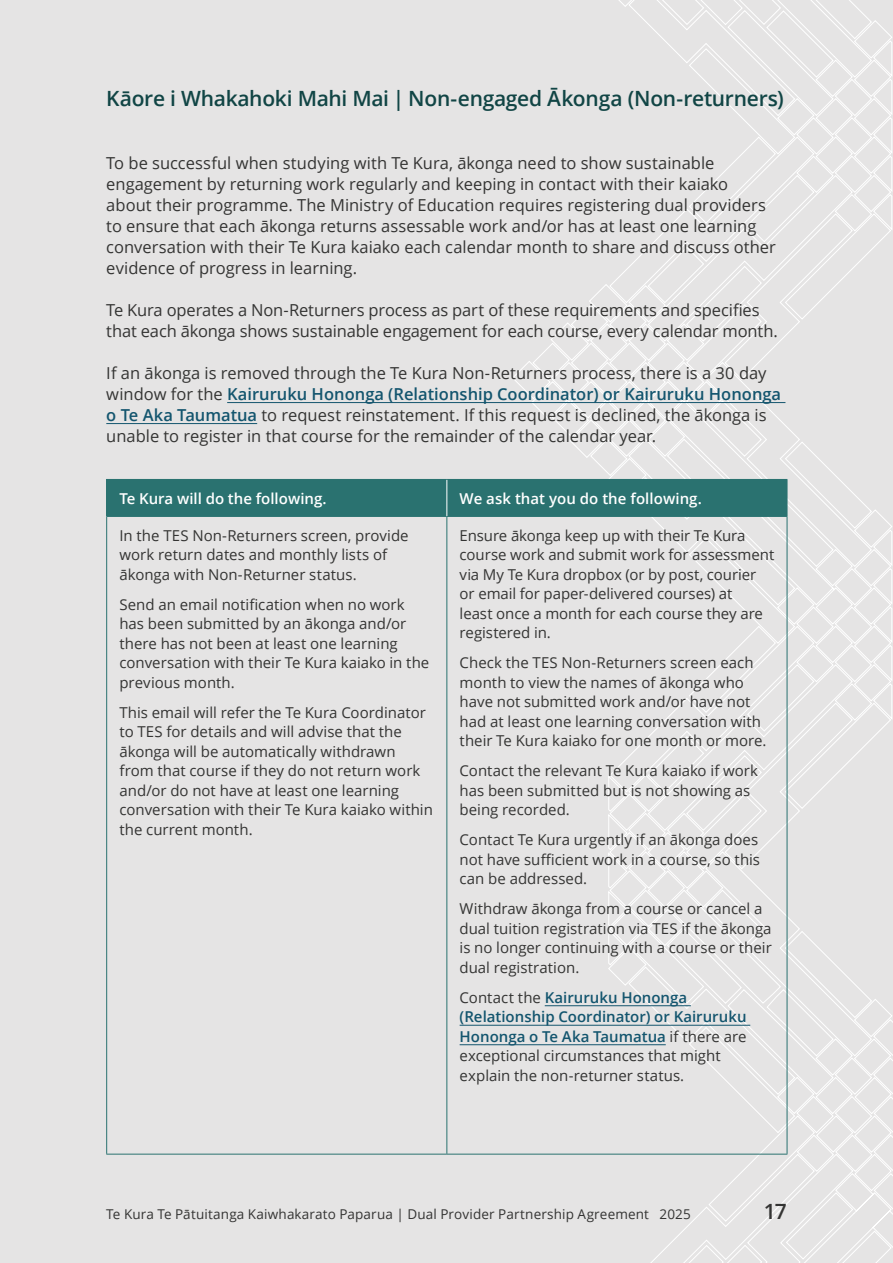
<style>
.page{position:relative;width:893px;height:1263px;background:#e5e4e4}
.page>*{position:absolute;margin:0;border:0;box-sizing:border-box;transform-origin:0 0}
.t1{font:600 21px "Open Sans";letter-spacing:-.015em;color:#114545}
.t2{font:600 21px "Open Sans";color:#343433}
.t3{font:16.5px/21px "Open Sans";color:#343433}
.t4{font:15px/19.5px "Open Sans";color:#343433}
.t5{font:600 15px "Open Sans";color:#fff}
.t6{font:13.5px "Open Sans";letter-spacing:.01em;color:#343433}
.s1{font-weight:600;color:#13556e}
</style>
<div class="page">
<hr style="left:227px;top:402px;width:558px;height:1px;background:#13556e">
<hr style="left:106px;top:423px;width:151px;height:1px;background:#13556e">
<div style="left:107px;top:479px;width:340px;height:37px;background:#2a7270"></div>
<div style="left:447px;top:479px;width:340px;height:37px;background:#2a7270"></div>
<hr style="left:106px;top:517px;width:1px;height:637px;background:#2a7270">
<hr style="left:446px;top:517px;width:1px;height:637px;background:#2a7270">
<hr style="left:787px;top:517px;width:1px;height:637px;background:#2a7270">
<hr style="left:106px;top:1154px;width:341px;height:1px;background:#2a7270">
<hr style="left:447px;top:1154px;width:340px;height:1px;background:#2a7270">
<hr style="left:106px;top:479px;width:341px;height:1px;background:#2a7270">
<hr style="left:106px;top:480px;width:1px;height:36px;background:#2a7270">
<hr style="left:787px;top:480px;width:1px;height:36px;background:#2a7270">
<hr style="left:106px;top:516px;width:341px;height:1px;background:#2a7270">
<hr style="left:447px;top:516px;width:340px;height:1px;background:#2a7270">
<hr style="left:446px;top:480px;width:1px;height:36px;background:#fff">
<hr style="left:545px;top:1005px;width:146px;height:1px;background:#13556e">
<hr style="left:460px;top:1025px;width:290px;height:1px;background:#13556e">
<hr style="left:460px;top:1044px;width:206px;height:1px;background:#13556e">
<h1 class="t1" style="left:106px;top:83px;width:679px">Kāore i Whakahoki Mahi Mai | Non-engaged Ākonga (Non-returners)</h1>
<p class="t3" style="left:106px;top:152px;width:671px">To be successful when studying with Te Kura, ākonga need to show sustainable engagement by returning work regularly and keeping in contact with their kaiako about their programme. The Ministry of Education requires registering dual providers to ensure that each ākonga returns assessable work and/or has at least one learning conversation with their Te Kura kaiako each calendar month to share and discuss other evidence of progress in learning.</p>
<p class="t3" style="left:106px;top:299px;width:673px">Te Kura operates a Non-Returners process as part of these requirements and specifies that each ākonga shows sustainable engagement for each course, every calendar month.</p>
<p class="t3" style="left:106px;top:362px;width:676px">If an ākonga is removed through the Te Kura Non-Returners process, there is a 30 day window for the <span class="s1">Kairuruku Hononga (Relationship Coordinator) or Kairuruku Hononga o Te Aka Taumatua</span> to request reinstatement. If this request is declined, the ākonga is unable to register in that course for the remainder of the calendar year.</p>
<p class="t5" style="left:119px;top:488px;width:209px">Te Kura will do the following.</p>
<p class="t5" style="left:460px;top:488px;width:244px">We ask that you do the following.</p>
<p class="t4" style="left:119px;top:525px;width:291px">In the TES Non-Returners screen, provide work return dates and monthly lists of ākonga with Non-Returner status.</p>
<p class="t4" style="left:119px;top:594px;width:311px">Send an email notification when no work has been submitted by an ākonga and/or there has not been at least one learning conversation with their Te Kura kaiako in the previous month.</p>
<p class="t4" style="left:119px;top:702px;width:315px">This email will refer the Te Kura Coordinator to TES for details and will advise that the ākonga will be automatically withdrawn from that course if they do not return work and/or do not have at least one learning conversation with their Te Kura kaiako within the current month.</p>
<p class="t4" style="left:460px;top:525px;width:316px">Ensure ākonga keep up with their Te Kura course work and submit work for assessment via My Te Kura dropbox (or by post, courier or email for paper-delivered courses) at<br>least once a month for each course they are registered in.</p>
<p class="t4" style="left:460px;top:653px;width:308px">Check the TES Non-Returners screen each month to view the names of ākonga who have not submitted work and/or have not had at least one learning conversation with their Te Kura kaiako for one month or more.</p>
<p class="t4" style="left:460px;top:761px;width:300px">Contact the relevant Te Kura kaiako if work has been submitted but is not showing as being recorded.</p>
<p class="t4" style="left:460px;top:830px;width:302px">Contact Te Kura urgently if an ākonga does not have sufficient work in a course, so this can be addressed.</p>
<p class="t4" style="left:460px;top:899px;width:314px">Withdraw ākonga from a course or cancel a dual tuition registration via TES if the ākonga is no longer continuing with a course or their dual registration.</p>
<p class="t4" style="left:460px;top:987px;width:288px">Contact the <span class="s1">Kairuruku Hononga (Relationship Coordinator) or Kairuruku Hononga o Te Aka Taumatua</span> if there are exceptional circumstances that might explain the non-returner status.</p>
<p class="t6" style="left:106px;top:1204px;width:586px">Te Kura Te Pātuitanga Kaiwhakarato Paparua | Dual Provider Partnership Agreement 2025</p>
<h1 class="t2" style="left:764px;top:1196px;width:24px">17</h1>
</div>
